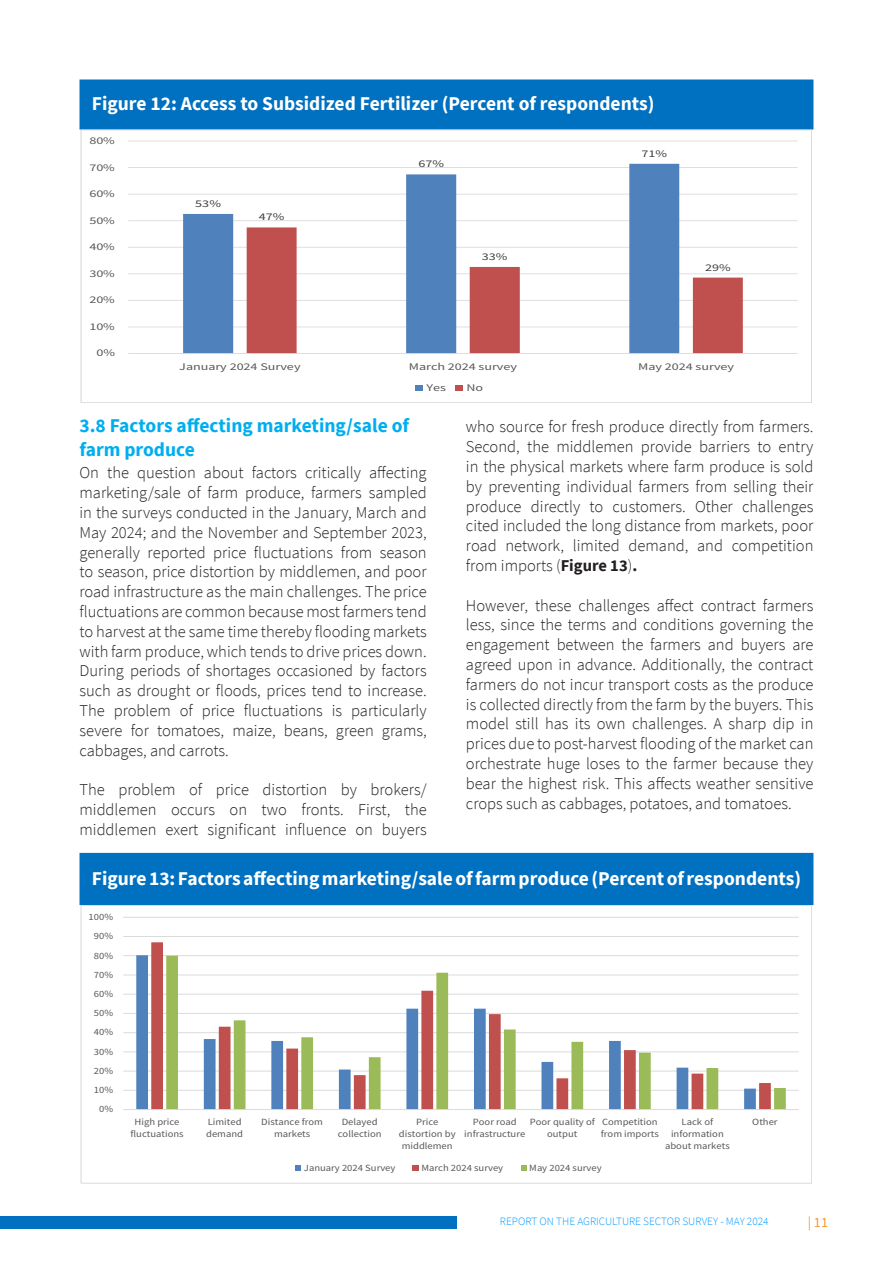
<style>
.page{position:relative;width:893px;height:1263px;background:#fff}
.page>*{position:absolute;margin:0;border:0;box-sizing:border-box;transform-origin:0 0}
.t1{font:700 19.5px "Source Sans Pro";color:#fff}
.t2{font:700 19.5px/24px "Source Sans Pro";color:#00aeef}
.t3{font:300 16.5px/19.8px "Source Sans Pro";color:#231f20;text-align:justify}
.t4{font:14.25px "Source Sans Pro";color:#f89b31}
.t5{font:300 11.25px "Source Sans Pro";color:#09f}
.t6{font:10.2px "Source Sans Pro";color:#595959;scale:1.38 1}
.t7{font:10.2px "Source Sans Pro";letter-spacing:.005em;color:#404040;scale:1.38 1}
.t8{font:9.6px/12px "Source Sans Pro";color:#595959;text-align:center;scale:1.11 1}
.s1{font-weight:700}
</style>
<div class="page">
<div style="left:0;top:1217px;width:457px;height:12px;background:#0070c0"></div>
<div style="left:80px;top:853px;width:733px;height:52px;background:#0070c0"></div>
<hr style="left:123px;top:1090px;width:676px;height:1px;background:#d9d9d9">
<hr style="left:123px;top:1071px;width:676px;height:1px;background:#d9d9d9">
<hr style="left:123px;top:1051px;width:676px;height:1px;background:#d9d9d9">
<hr style="left:123px;top:1032px;width:676px;height:1px;background:#d9d9d9">
<hr style="left:123px;top:1013px;width:676px;height:1px;background:#d9d9d9">
<hr style="left:123px;top:994px;width:676px;height:1px;background:#d9d9d9">
<hr style="left:123px;top:974px;width:676px;height:1px;background:#d9d9d9">
<hr style="left:123px;top:955px;width:676px;height:1px;background:#d9d9d9">
<hr style="left:123px;top:936px;width:676px;height:1px;background:#d9d9d9">
<hr style="left:123px;top:917px;width:676px;height:1px;background:#d9d9d9">
<svg style="left:136px;top:955px;width:15px;height:154px;fill:#4f81bd"></svg>
<svg style="left:151px;top:942px;width:27px;height:167px;fill:#c0504d"></svg>
<svg style="left:166px;top:956px;width:620px;height:153px"></svg>
<hr style="left:123px;top:1109px;width:676px;height:1px;background:#d9d9d9">
<svg style="left:295px;top:1165px;width:6px;height:5px"></svg>
<svg style="left:413px;top:1165px;width:6px;height:5px"></svg>
<svg style="left:521px;top:1165px;width:6px;height:5px"></svg>
<div style="left:80px;top:80px;width:733px;height:50px;background:#0070c0;border:3px solid #0070c0"></div>
<hr style="left:128px;top:327px;width:670px;height:1px;background:#d9d9d9">
<hr style="left:128px;top:300px;width:670px;height:1px;background:#d9d9d9">
<hr style="left:128px;top:273px;width:670px;height:1px;background:#d9d9d9">
<hr style="left:128px;top:247px;width:670px;height:1px;background:#d9d9d9">
<hr style="left:128px;top:220px;width:670px;height:1px;background:#d9d9d9">
<hr style="left:128px;top:194px;width:670px;height:1px;background:#d9d9d9">
<hr style="left:128px;top:167px;width:670px;height:1px;background:#d9d9d9">
<hr style="left:128px;top:141px;width:670px;height:1px;background:#d9d9d9">
<svg style="left:183px;top:164px;width:496px;height:189px"></svg>
<svg style="left:247px;top:227px;width:496px;height:126px"></svg>
<hr style="left:128px;top:353px;width:670px;height:1px;background:#d9d9d9">
<div style="left:415px;top:385px;width:8px;height:6px;background:#4f81bd"></div>
<div style="left:455px;top:385px;width:8px;height:6px;background:#c0504d"></div>
<div style="left:81px;top:130px;width:731px;height:273px;border:1px solid #d9d9d9"></div>
<p class="t1" style="left:92px;top:91px;width:564px">Figure 12: Access to Subsidized Fertilizer (Percent of respondents)</p>
<p class="t6" style="left:89px;top:134px;width:20px">80%</p>
<p class="t6" style="left:89px;top:161px;width:20px">70%</p>
<p class="t6" style="left:89px;top:187px;width:20px">60%</p>
<p class="t6" style="left:89px;top:214px;width:20px">50%</p>
<p class="t6" style="left:89px;top:240px;width:20px">40%</p>
<p class="t6" style="left:89px;top:267px;width:20px">30%</p>
<p class="t6" style="left:89px;top:293px;width:20px">20%</p>
<p class="t6" style="left:89px;top:320px;width:20px">10%</p>
<p class="t6" style="left:96px;top:346px;width:15px">0%</p>
<p class="t7" style="left:195px;top:197px;width:20px">53%</p>
<p class="t7" style="left:259px;top:211px;width:20px">47%</p>
<p class="t7" style="left:418px;top:158px;width:20px">67%</p>
<p class="t7" style="left:482px;top:250px;width:20px">33%</p>
<p class="t7" style="left:641px;top:147px;width:20px">71%</p>
<p class="t7" style="left:705px;top:261px;width:20px">29%</p>
<p class="t6" style="left:179px;top:360px;width:89px">January 2024 Survey</p>
<p class="t6" style="left:409px;top:360px;width:80px">March 2024 survey</p>
<p class="t6" style="left:638px;top:360px;width:71px">May 2024 survey</p>
<p class="t6" style="left:426px;top:381px;width:16px">Yes</p>
<p class="t6" style="left:466px;top:381px;width:14px">No</p>
<p class="t2" style="left:80px;top:413px;width:331px">3.8 Factors affecting marketing/sale of farm produce</p>
<p class="t3" style="left:80px;top:463px;width:349px">On the question about factors critically affecting marketing/sale of farm produce, farmers sampled in the surveys conducted in the January, March and May 2024; and the November and September 2023, generally reported price fluctuations from season to season, price distortion by middlemen, and poor road infrastructure as the main challenges. The price fluctuations are common because most farmers tend to harvest at the same time thereby flooding markets with farm produce, which tends to drive prices down.<br>During periods of shortages occasioned by factors such as drought or floods, prices tend to increase.<br>The problem of price fluctuations is particularly severe for tomatoes, maize, beans, green grams, cabbages, and carrots.</p>
<p class="t3" style="left:80px;top:780px;width:349px">The problem of price distortion by brokers/ middlemen occurs on two fronts. First, the middlemen exert significant influence on buyers</p>
<p class="t3" style="left:466px;top:417px;width:349px">who source for fresh produce directly from farmers.<br>Second, the middlemen provide barriers to entry in the physical markets where farm produce is sold by preventing individual farmers from selling their produce directly to customers. Other challenges cited included the long distance from markets, poor road network, limited demand, and competition from imports (<span class="s1">Figure 13</span>)<span class="s1">.</span></p>
<p class="t3" style="left:466px;top:595px;width:349px">However, these challenges affect contract farmers less, since the terms and conditions governing the engagement between the farmers and buyers are agreed upon in advance. Additionally, the contract farmers do not incur transport costs as the produce is collected directly from the farm by the buyers. This model still has its own challenges. A sharp dip in prices due to post-harvest flooding of the market can orchestrate huge loses to the farmer because they bear the highest risk. This affects weather sensitive crops such as cabbages, potatoes, and tomatoes.</p>
<p class="t1" style="left:92px;top:865px;width:711px">Figure 13: Factors affecting marketing/sale of farm produce (Percent of respondents)</p>
<p class="t8" style="left:89px;top:911px;width:24px">100%</p>
<p class="t8" style="left:94px;top:930px;width:19px">90%</p>
<p class="t8" style="left:94px;top:949px;width:19px">80%</p>
<p class="t8" style="left:94px;top:968px;width:19px">70%</p>
<p class="t8" style="left:94px;top:988px;width:19px">60%</p>
<p class="t8" style="left:94px;top:1007px;width:19px">50%</p>
<p class="t8" style="left:94px;top:1026px;width:19px">40%</p>
<p class="t8" style="left:94px;top:1045px;width:19px">30%</p>
<p class="t8" style="left:94px;top:1065px;width:19px">20%</p>
<p class="t8" style="left:94px;top:1084px;width:19px">10%</p>
<p class="t8" style="left:99px;top:1103px;width:14px">0%</p>
<p class="t8" style="left:130px;top:1116px;width:49px">High price fluctuations</p>
<p class="t8" style="left:206px;top:1116px;width:35px;text-align:left">Limited demand</p>
<p class="t8" style="left:261px;top:1116px;width:57px">Distance from markets</p>
<p class="t8" style="left:338px;top:1116px;width:41px">Delayed collection</p>
<p class="t8" style="left:399px;top:1116px;width:53px">Price distortion by middlemen</p>
<p class="t8" style="left:464px;top:1116px;width:57px">Poor road infrastructure</p>
<p class="t8" style="left:530px;top:1116px;width:60px">Poor quality of output</p>
<p class="t8" style="left:601px;top:1116px;width:54px;text-align:left">Competition from imports</p>
<p class="t8" style="left:665px;top:1116px;width:60px">Lack of information about markets</p>
<p class="t8" style="left:752px;top:1116px;width:24px">Other</p>
<p class="t8" style="left:304px;top:1161px;width:84px">January 2024 Survey</p>
<p class="t8" style="left:421px;top:1161px;width:75px">March 2024 survey</p>
<p class="t8" style="left:529px;top:1161px;width:67px">May 2024 survey</p>
<p class="t5" style="left:500px;top:1214px;width:270px">REPORT ON THE AGRICULTURE SECTOR SURVEY - MAY 2024</p>
<p class="t4" style="left:808px;top:1213px;width:22px">| 11</p>
</div>
